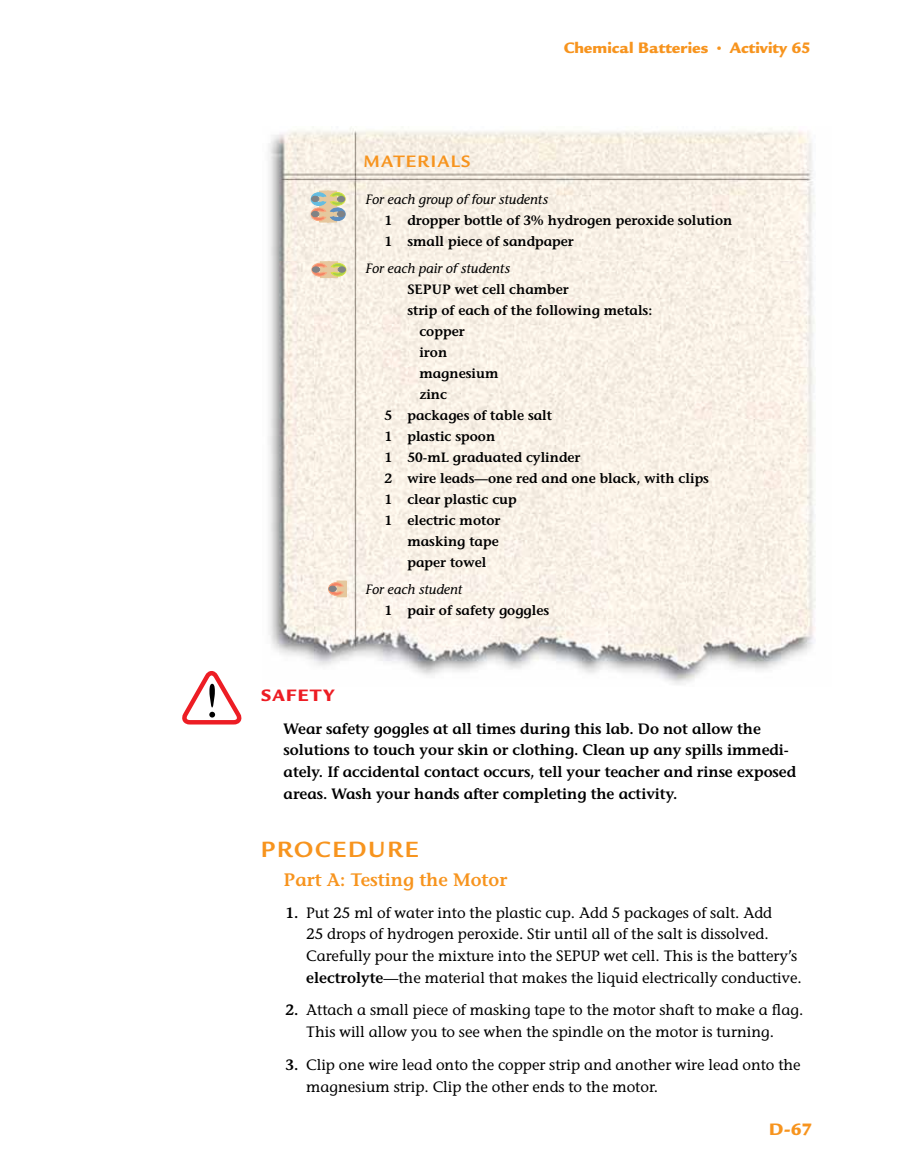
<style>
.page{position:relative;width:905px;height:1175px;background:#fff}
.page>*{position:absolute;margin:0;border:0;box-sizing:border-box;transform-origin:0 0}
.t1{font:700 24px "Legacy Sans Std";letter-spacing:.075em;color:#f7941e}
.t2{font:600 18px "Stone Informal Std";color:#f7941e}
.t3{font:700 18px "Legacy Sans Std";letter-spacing:.075em;color:#f7941e}
.t4{font:900 18px "Legacy Sans Std";letter-spacing:.1em;color:#ed1d24}
.t5{font:900 18px "Legacy Sans Std";color:#f7941e}
.t6{font:900 16.5px "Legacy Sans Std";color:#f7941e}
.t7{font:500 15px/21.8px "Stone Informal Std";color:#000}
.t8{font:600 15px/21.8px "Stone Informal Std";letter-spacing:-.005em;color:#000}
.t9{font:600 13.5px/21px "Stone Informal Std";color:#000}
.t10{font:italic 500 13.5px "Stone Informal Std";color:#000}
.s1{font-weight:600}
</style>
<div class="page">
<svg style="left:182px;top:671px;width:60px;height:54px"></svg>
<img style="left:268px;top:261px;width:548px;height:424px">
<img style="left:269px;top:126px;width:546px;height:135px">
<div style="left:319px;top:206px;width:10px;height:16px;border:1px solid #e5c89e"></div>
<div style="left:327px;top:206px;width:10px;height:16px;border:1px solid #e5c89e"></div>
<div style="left:319px;top:191px;width:10px;height:16px;border:1px solid #e5c89e"></div>
<div style="left:327px;top:191px;width:10px;height:16px;border:1px solid #e5c89e"></div>
<svg style="left:311px;top:192px;width:34px;height:29px"></svg>
<div style="left:337px;top:196px;width:7px;height:6px;background:#808285;border-radius:50%"></div>
<div style="left:337px;top:196px;width:8px;height:6px;border:1px solid #808285;border-radius:50%"></div>
<div style="left:320px;top:262px;width:9px;height:16px;border:1px solid #e5c89e"></div>
<div style="left:328px;top:262px;width:9px;height:16px;border:1px solid #e5c89e"></div>
<svg style="left:311px;top:263px;width:35px;height:13px"></svg>
<div style="left:337px;top:581px;width:9px;height:16px;background:#e5c89e"></div>
<svg style="left:328px;top:582px;width:15px;height:13px"></svg>
<p class="t6" style="left:563px;top:38px;width:248px">Chemical Batteries • Activity 65</p>
<p class="t3" style="left:364px;top:151px;width:108px">MATERIALS</p>
<p class="t10" style="left:365px;top:191px;width:184px">For each group of four students</p>
<p class="t9" style="left:384px;top:209px;width:349px">1 dropper bottle of 3% hydrogen peroxide solution<br>1 small piece of sandpaper</p>
<p class="t10" style="left:365px;top:260px;width:146px">For each pair of students</p>
<p class="t9" style="left:407px;top:278px;width:163px">SEPUP wet cell chamber</p>
<p class="t9" style="left:407px;top:299px;width:246px">strip of each of the following metals:</p>
<p class="t9" style="left:419px;top:320px;width:47px">copper</p>
<p class="t9" style="left:419px;top:341px;width:29px">iron</p>
<p class="t9" style="left:419px;top:362px;width:81px">magnesium</p>
<p class="t9" style="left:419px;top:383px;width:29px">zinc</p>
<p class="t9" style="left:384px;top:404px;width:169px">5 packages of table salt</p>
<p class="t9" style="left:384px;top:425px;width:112px">1 plastic spoon</p>
<p class="t9" style="left:384px;top:446px;width:197px">1 50-mL graduated cylinder</p>
<p class="t9" style="left:384px;top:467px;width:326px">2 wire leads—one red and one black, with clips</p>
<p class="t9" style="left:384px;top:488px;width:134px">1 clear plastic cup</p>
<p class="t9" style="left:384px;top:509px;width:117px">1 electric motor</p>
<p class="t9" style="left:407px;top:530px;width:93px">masking tape</p>
<p class="t9" style="left:407px;top:551px;width:80px">paper towel</p>
<p class="t10" style="left:365px;top:581px;width:99px">For each student</p>
<p class="t9" style="left:384px;top:599px;width:166px">1 pair of safety goggles</p>
<p class="t4" style="left:261px;top:684px;width:75px">Safety</p>
<p class="t8" style="left:284px;top:717px;width:514px">Wear safety goggles at all times during this lab. Do not allow the solutions to touch your skin or clothing. Clean up any spills immedi&shy;ately. If accidental contact occurs, tell your teacher and rinse exposed areas. Wash your hands after completing the activity.</p>
<h1 class="t1" style="left:261px;top:835px;width:159px">PROCEDURE</h1>
<p class="t2" style="left:284px;top:869px;width:225px">Part A: Testing the Motor</p>
<p class="t7" style="left:306px;top:901px;width:497px;text-indent:-21px"><span class="s1">1.</span> Put 25 ml of water into the plastic cup. Add 5 packages of salt. Add<br>25 drops of hydrogen peroxide. Stir until all of the salt is dissolved.<br>Carefully pour the mixture into the SEPUP wet cell. This is the battery’s <span class="s1">electrolyte</span>—the material that makes the liquid electrically conductive.</p>
<p class="t7" style="left:285px;top:999px;width:519px;text-align:center"><span class="s1">2.</span> Attach a small piece of masking tape to the motor shaft to make a flag.<br>This will allow you to see when the spindle on the motor is turning.</p>
<p class="t7" style="left:306px;top:1053px;width:496px;text-indent:-21px"><span class="s1">3.</span> Clip one wire lead onto the copper strip and another wire lead onto the magnesium strip. Clip the other ends to the motor.</p>
<p class="t5" style="left:769px;top:1118px;width:44px">D-67</p>
</div>
